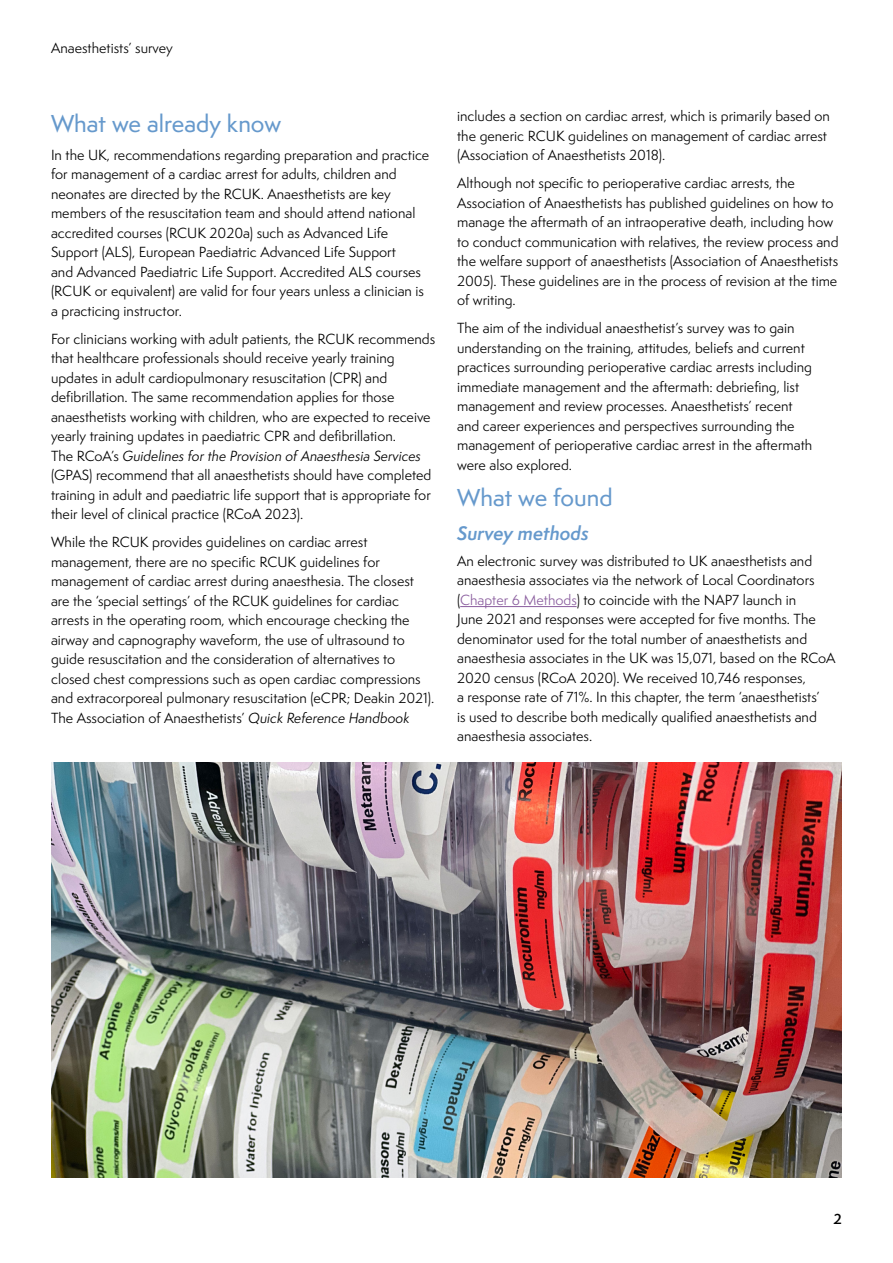
<style>
.page{position:relative;width:893px;height:1263px;background:#fff}
.page>*{position:absolute;margin:0;border:0;box-sizing:border-box;transform-origin:0 0}
.t1{font:500 22.5px "Semplicita Pro";color:#69c}
.t2{font:italic 600 18px "Semplicita Pro";color:#69c}
.t3{font:13.5px/19.5px "Semplicita Pro";color:#000}
.t4{font:600 13.5px "Semplicita Pro";color:#000}
.s1{font-style:italic}
.s2{color:#8a5d9e}
</style>
<div class="page">
<hr style="left:460px;top:606px;width:117px;height:1px;background:#8a5d9e">
<img style="left:51px;top:762px;width:791px;height:416px">
<p class="t3" style="left:51px;top:38px;width:123px">Anaesthetists’ survey</p>
<h1 class="t1" style="left:51px;top:107px;width:232px">What we already know</h1>
<p class="t3" style="left:51px;top:145px;width:380px">In the UK, recommendations regarding preparation and practice for management of a cardiac arrest for adults, children and neonates are directed by the RCUK. Anaesthetists are key members of the resuscitation team and should attend national accredited courses (RCUK 2020a) such as Advanced Life Support (ALS), European Paediatric Advanced Life Support<br>and Advanced Paediatric Life Support. Accredited ALS courses (RCUK or equivalent) are valid for four years unless a clinician is a practicing instructor.</p>
<p class="t3" style="left:51px;top:329px;width:386px">For clinicians working with adult patients, the RCUK recommends that healthcare professionals should receive yearly training updates in adult cardiopulmonary resuscitation (CPR) and defibrillation. The same recommendation applies for those anaesthetists working with children, who are expected to receive yearly training updates in paediatric CPR and defibrillation.<br>The RCoA’s <span class="s1">Guidelines for the Provision of Anaesthesia Services </span>(GPAS) recommend that all anaesthetists should have completed training in adult and paediatric life support that is appropriate for their level of clinical practice (RCoA 2023).</p>
<p class="t3" style="left:51px;top:532px;width:385px">While the RCUK provides guidelines on cardiac arrest management, there are no specific RCUK guidelines for management of cardiac arrest during anaesthesia. The closest are the ‘special settings’ of the RCUK guidelines for cardiac arrests in the operating room, which encourage checking the airway and capnography waveform, the use of ultrasound to guide resuscitation and the consideration of alternatives to closed chest compressions such as open cardiac compressions and extracorporeal pulmonary resuscitation (eCPR; Deakin 2021).<br>The Association of Anaesthetists’ <span class="s1">Quick Reference Handbook</span></p>
<p class="t3" style="left:457px;top:106px;width:374px">includes a section on cardiac arrest, which is primarily based on the generic RCUK guidelines on management of cardiac arrest (Association of Anaesthetists 2018).</p>
<p class="t3" style="left:457px;top:173px;width:383px">Although not specific to perioperative cardiac arrests, the Association of Anaesthetists has published guidelines on how to manage the aftermath of an intraoperative death, including how to conduct communication with relatives, the review process and the welfare support of anaesthetists (Association of Anaesthetists 2005). These guidelines are in the process of revision at the time of writing.</p>
<p class="t3" style="left:457px;top:318px;width:357px">The aim of the individual anaesthetist’s survey was to gain understanding on the training, attitudes, beliefs and current practices surrounding perioperative cardiac arrests including immediate management and the aftermath: debriefing, list management and review processes. Anaesthetists’ recent and career experiences and perspectives surrounding the management of perioperative cardiac arrest in the aftermath were also explored.</p>
<h1 class="t1" style="left:457px;top:481px;width:157px">What we found</h1>
<h2 class="t2" style="left:457px;top:520px;width:133px">Survey methods</h2>
<p class="t3" style="left:457px;top:551px;width:380px">An electronic survey was distributed to UK anaesthetists and anaesthesia associates via the network of Local Coordinators (<span class="s2">Chapter 6 Methods</span>) to coincide with the NAP7 launch in<br>June 2021 and responses were accepted for five months. The denominator used for the total number of anaesthetists and anaesthesia associates in the UK was 15,071, based on the RCoA 2020 census (RCoA 2020). We received 10,746 responses,<br>a response rate of 71%. In this chapter, the term ‘anaesthetists’<br>is used to describe both medically qualified anaesthetists and anaesthesia associates.</p>
<p class="t4" style="left:834px;top:1208px;width:10px">2</p>
</div>
